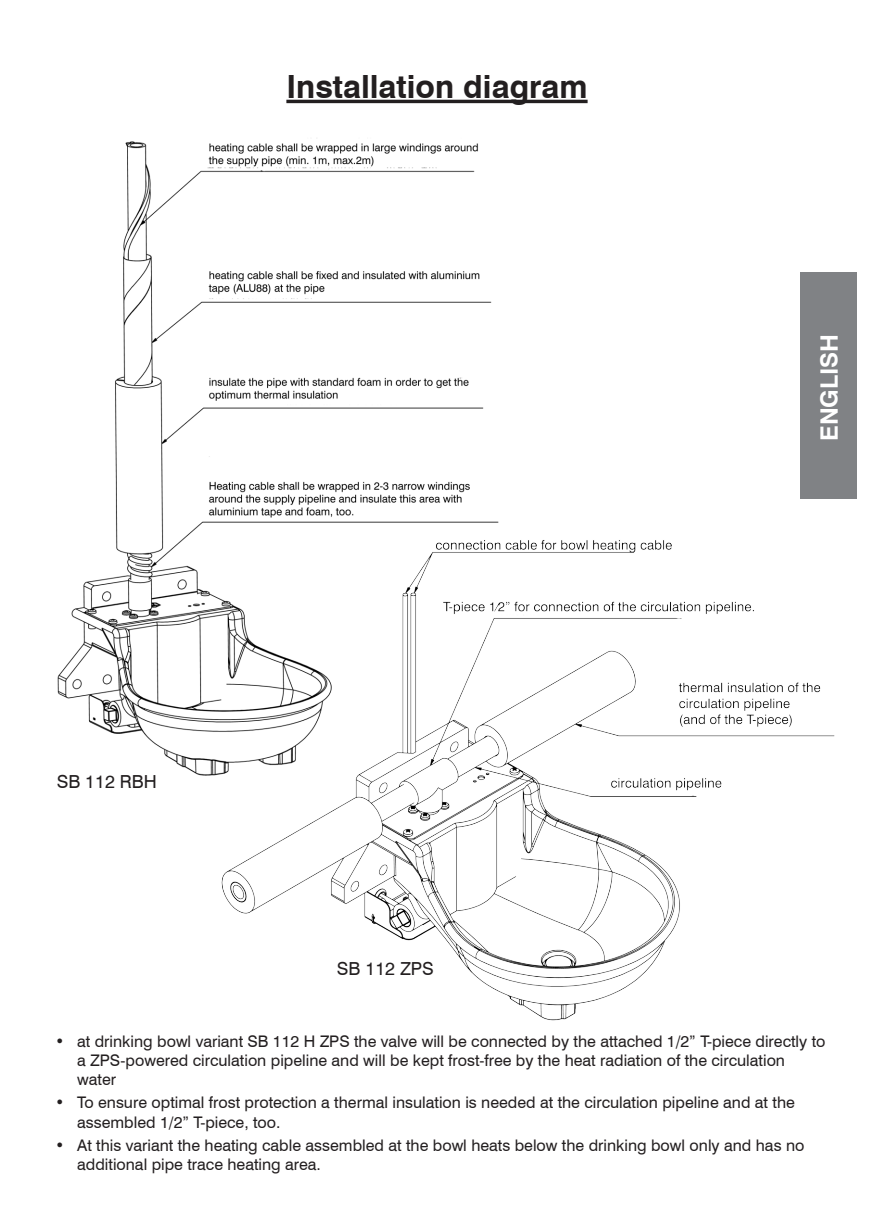
<style>
.page{position:relative;width:874px;height:1225px;background:#fff}
.page>*{position:absolute;margin:0;border:0;box-sizing:border-box;transform-origin:0 0}
.t1{font:700 32px "Swiss 721 BT";color:#231f20}
.t2{font:700 24px "Swiss 721 BT";color:#fff}
.t3{font:18px "Swiss 721 BT";color:#231f20}
.t4{font:16px/19.2px "Swiss 721 BT";color:#231f20}
</style>
<div class="page">
<div style="left:799px;top:272px;width:57px;height:227px;background:#808285"></div>
<hr style="left:286px;top:100px;width:301px;height:3px;background:#231f20">
<img style="left:57px;top:141px;width:442px;height:635px">
<img style="left:210px;top:531px;width:625px;height:490px">
<h1 class="t1" style="left:286px;top:67px;width:302px">Installation diagram</h1>
<p class="t3" style="left:57px;top:771px;width:101px">SB 112 RBH</p>
<p class="t3" style="left:337px;top:958px;width:98px">SB 112 ZPS</p>
<h2 class="t2" style="left:814px;top:441px;width:109px;rotate:-90deg">ENGLISH</h2>
<p class="t4" style="left:77px;top:1031px;width:749px;text-indent:-22px">• at drinking bowl variant SB 112 H ZPS the valve will be connected by the attached 1/2” T-piece directly to a ZPS-powered circulation pipeline and will be kept frost-free by the heat radiation of the circulation water</p>
<p class="t4" style="left:77px;top:1093px;width:718px;text-indent:-22px">• To ensure optimal frost protection a thermal insulation is needed at the circulation pipeline and at the assembled 1/2” T-piece, too.</p>
<p class="t4" style="left:77px;top:1135px;width:728px;text-indent:-22px">• At this variant the heating cable assembled at the bowl heats below the drinking bowl only and has no additional pipe trace heating area.</p>
</div>
